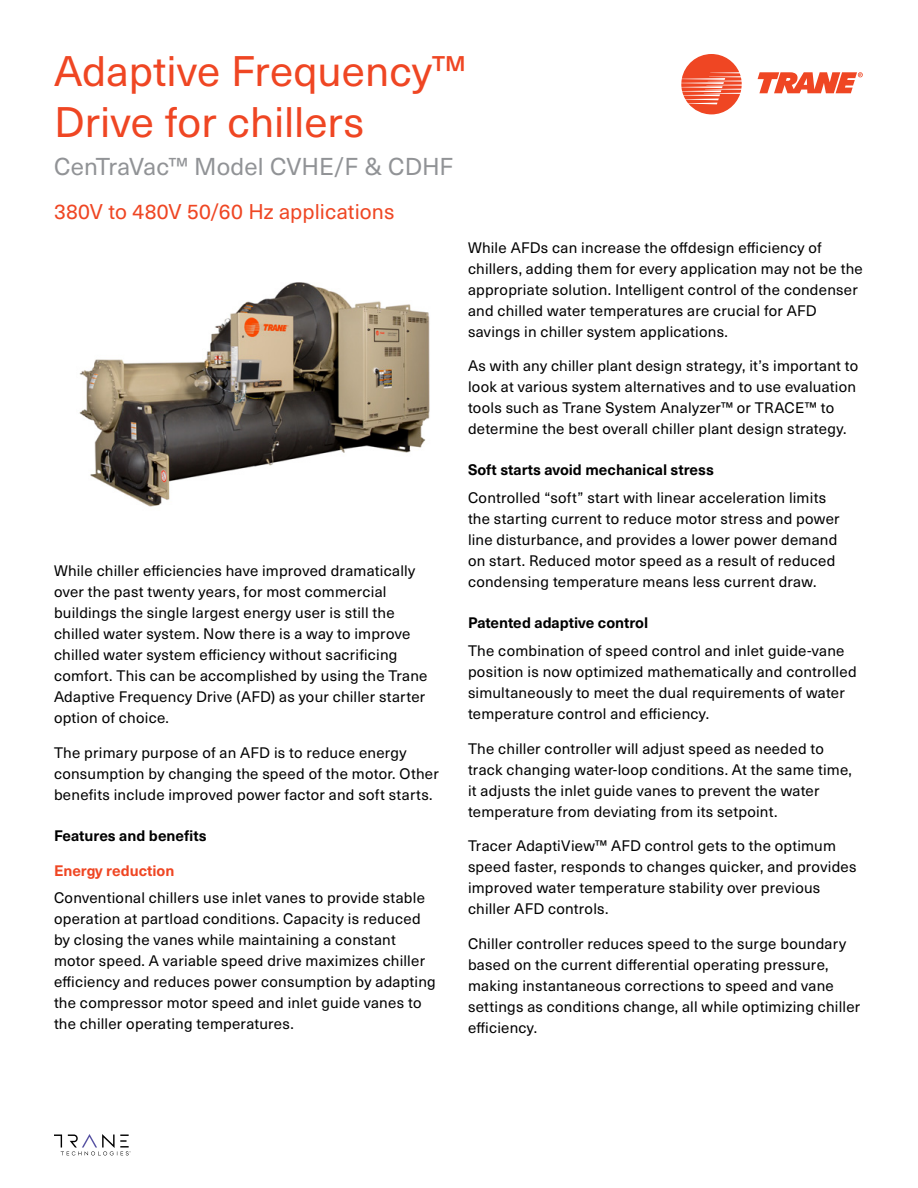
<style>
.page{position:relative;width:918px;height:1188px;background:#fff}
.page>*{position:absolute;margin:0;border:0;box-sizing:border-box;transform-origin:0 0}
.t1{font:42px/51px "Neue Haas Unica W1 G";color:#ef4623}
.t2{font:24px "Neue Haas Unica W1 G";color:#919396}
.t3{font:21px "Neue Haas Unica W1 G";letter-spacing:.005em;color:#ef4623}
.t4{font:15px/21px "Neue Haas Unica W1 G";letter-spacing:.015em;color:#000}
.t5{font:700 15px "Neue Haas Unica W1 G";color:#000}
.t6{font:700 15px "Neue Haas Unica W1 G";color:#ef4623}
</style>
<div class="page">
<svg style="left:681px;top:54px;width:61px;height:60px"></svg>
<svg style="left:758px;top:72px;width:105px;height:21px"></svg>
<svg style="left:54px;top:1134px;width:77px;height:21px"></svg>
<img style="left:79px;top:282px;width:351px;height:225px">
<h1 class="t1" style="left:54px;top:43px;width:413px">Adaptive Frequency™<br>Drive for chillers</h1>
<h2 class="t2" style="left:54px;top:149px;width:401px">CenTraVac™ Model CVHE/F &amp; CDHF</h2>
<h3 class="t3" style="left:54px;top:196px;width:342px">380V to 480V 50/60 Hz applications</h3>
<p class="t4" style="left:54px;top:560px;width:375px">While chiller efficiencies have improved dramatically over the past twenty years, for most commercial buildings the single largest energy user is still the chilled water system. Now there is a way to improve chilled water system efficiency without sacrificing comfort. This can be accomplished by using the Trane Adaptive Frequency Drive (AFD) as your chiller starter option of choice.</p>
<p class="t4" style="left:54px;top:741px;width:386px">The primary purpose of an AFD is to reduce energy consumption by changing the speed of the motor. Other benefits include improved power factor and soft starts.</p>
<p class="t5" style="left:54px;top:824px;width:154px">Features and benefits</p>
<p class="t6" style="left:54px;top:859px;width:122px">Energy reduction</p>
<p class="t4" style="left:54px;top:887px;width:383px">Conventional chillers use inlet vanes to provide stable operation at partload conditions. Capacity is reduced by closing the vanes while maintaining a constant motor speed. A variable speed drive maximizes chiller efficiency and reduces power consumption by adapting the compressor motor speed and inlet guide vanes to the chiller operating temperatures.</p>
<p class="t4" style="left:468px;top:236px;width:396px">While AFDs can increase the offdesign efficiency of chillers, adding them for every application may not be the appropriate solution. Intelligent control of the condenser and chilled water temperatures are crucial for AFD savings in chiller system applications.</p>
<p class="t4" style="left:468px;top:354px;width:392px">As with any chiller plant design strategy, it’s important to look at various system alternatives and to use evaluation tools such as Trane System Analyzer™ or TRACE™ to determine the best overall chiller plant design strategy.</p>
<p class="t5" style="left:468px;top:459px;width:247px">Soft starts avoid mechanical stress</p>
<p class="t4" style="left:468px;top:486px;width:373px">Controlled “soft” start with linear acceleration limits the starting current to reduce motor stress and power line disturbance, and provides a lower power demand on start. Reduced motor speed as a result of reduced condensing temperature means less current draw.</p>
<p class="t5" style="left:468px;top:612px;width:182px">Patented adaptive control</p>
<p class="t4" style="left:468px;top:639px;width:390px">The combination of speed control and inlet guide-vane position is now optimized mathematically and controlled simultaneously to meet the dual requirements of water temperature control and efficiency.</p>
<p class="t4" style="left:468px;top:737px;width:385px">The chiller controller will adjust speed as needed to track changing water-loop conditions. At the same time, it adjusts the inlet guide vanes to prevent the water temperature from deviating from its setpoint.</p>
<p class="t4" style="left:468px;top:834px;width:390px">Tracer AdaptiView™ AFD control gets to the optimum speed faster, responds to changes quicker, and provides improved water temperature stability over previous chiller AFD controls.</p>
<p class="t4" style="left:468px;top:932px;width:394px">Chiller controller reduces speed to the surge boundary based on the current differential operating pressure, making instantaneous corrections to speed and vane settings as conditions change, all while optimizing chiller efficiency.</p>
</div>
